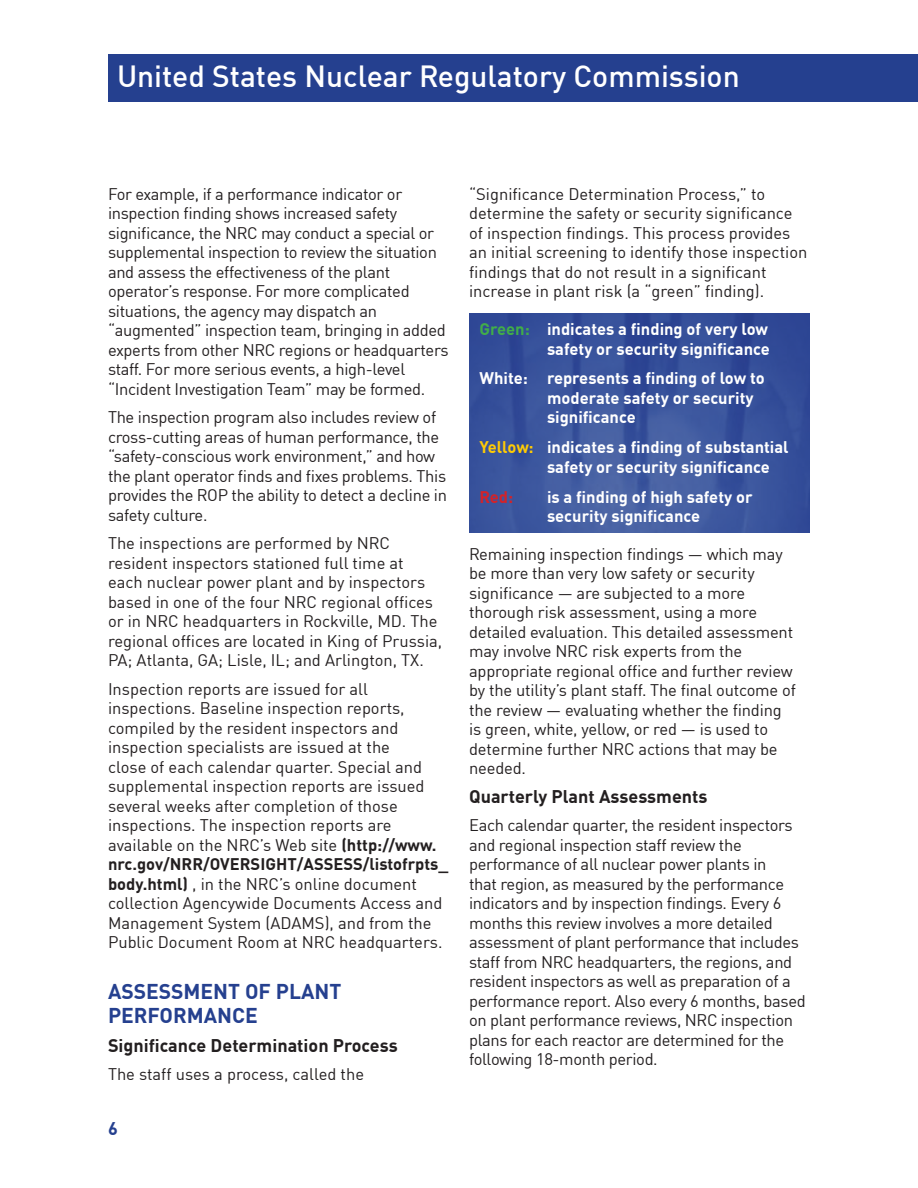
<style>
.page{position:relative;width:918px;height:1188px;background:#fff}
.page>*{position:absolute;margin:0;border:0;box-sizing:border-box;transform-origin:0 0}
.t1{font:500 30px "DIN Offc";color:#fff}
.t2{font:700 21px/24px "DIN Offc";color:#25408f}
.t3{font:700 18px "DIN Offc";color:#231f20}
.t4{font:700 18px "DIN Offc";color:#25408f}
.t5{font:16.5px/19.5px "DIN Offc";letter-spacing:-.015em;color:#231f20}
.t6{font:700 16.5px/19.5px "DIN Offc";color:#fff}
.t7{font:700 16.5px "DIN Offc";color:#d2232a}
.s1{font-weight:700}
.s2{color:#41ad49}
.s3{color:#ffcb04}
</style>
<div class="page">
<div style="left:108px;top:54px;width:810px;height:48px;background:#25408f"></div>
<img style="left:469px;top:313px;width:341px;height:219px">
<h1 class="t1" style="left:117px;top:57px;width:624px">United States Nuclear Regulatory Commission</h1>
<p class="t5" style="left:108px;top:184px;width:342px">For example, if a performance indicator or inspection finding shows increased safety significance, the NRC may conduct a special or supplemental inspection to review the situation and assess the effectiveness of the plant operator’s response. For more complicated situations, the agency may dispatch an “augmented” inspection team, bringing in added experts from other NRC regions or headquarters staff. For more serious events, a high-level “Incident Investigation Team” may be formed.</p>
<p class="t5" style="left:108px;top:407px;width:341px">The inspection program also includes review of cross-cutting areas of human performance, the “safety-conscious work environment,” and how the plant operator finds and fixes problems. This provides the ROP the ability to detect a decline in safety culture.</p>
<p class="t5" style="left:108px;top:533px;width:336px">The inspections are performed by NRC resident inspectors stationed full time at each nuclear power plant and by inspectors based in one of the four NRC regional offices or in NRC headquarters in Rockville, MD. The regional offices are located in King of Prussia, PA; Atlanta, GA; Lisle, IL; and Arlington, TX.</p>
<p class="t5" style="left:108px;top:679px;width:342px">Inspection reports are issued for all inspections. Baseline inspection reports, compiled by the resident inspectors and inspection specialists are issued at the<br>close of each calendar quarter. Special and supplemental inspection reports are issued several weeks after completion of those inspections. The inspection reports are available on the NRC’s Web site <span class="s1">(http://www. nrc.gov/NRR/OVERSIGHT/ASSESS/listofrpts_ body.html)</span> , in the NRC’s online document collection Agencywide Documents Access and Management System (ADAMS), and from the Public Document Room at NRC headquarters.</p>
<p class="t2" style="left:108px;top:979px;width:235px">ASSESSMENT OF PLANT<br>PERFORMANCE</p>
<p class="t3" style="left:108px;top:1033px;width:291px">Significance Determination Process</p>
<p class="t5" style="left:108px;top:1064px;width:258px">The staff uses a process, called the</p>
<p class="t4" style="left:108px;top:1117px;width:11px">6</p>
<p class="t5" style="left:469px;top:183px;width:340px">“Significance Determination Process,” to determine the safety or security significance of inspection findings. This process provides an initial screening to identify those inspection findings that do not result in a significant increase in plant risk (a “green” finding).</p>
<p class="t6" style="left:480px;top:319px;width:292px;text-align:right"><span class="s2">Green:</span> indicates a finding of very low safety or security significance</p>
<p class="t6" style="left:547px;top:368px;width:219px;text-indent:-68px">White: represents a finding of low to moderate safety or security significance</p>
<p class="t6" style="left:547px;top:437px;width:243px;text-indent:-68px"><span class="s3">Yellow:</span> indicates a finding of substantial safety or security significance</p>
<p class="t7" style="left:480px;top:486px;width:35px">Red:</p>
<p class="t6" style="left:547px;top:486px;width:207px">is a finding of high safety or security significance</p>
<p class="t5" style="left:469px;top:544px;width:328px">Remaining inspection findings — which may be more than very low safety or security significance — are subjected to a more thorough risk assessment, using a more detailed evaluation. This detailed assessment may involve NRC risk experts from the appropriate regional office and further review by the utility’s plant staff. The final outcome of the review — evaluating whether the finding is green, white, yellow, or red — is used to determine further NRC actions that may be needed.</p>
<p class="t3" style="left:469px;top:784px;width:240px">Quarterly Plant Assessments</p>
<p class="t5" style="left:469px;top:815px;width:338px">Each calendar quarter, the resident inspectors and regional inspection staff review the performance of all nuclear power plants in<br>that region, as measured by the performance indicators and by inspection findings. Every 6 months this review involves a more detailed assessment of plant performance that includes staff from NRC headquarters, the regions, and resident inspectors as well as preparation of a performance report. Also every 6 months, based on plant performance reviews, NRC inspection plans for each reactor are determined for the following 18-month period.</p>
</div>
